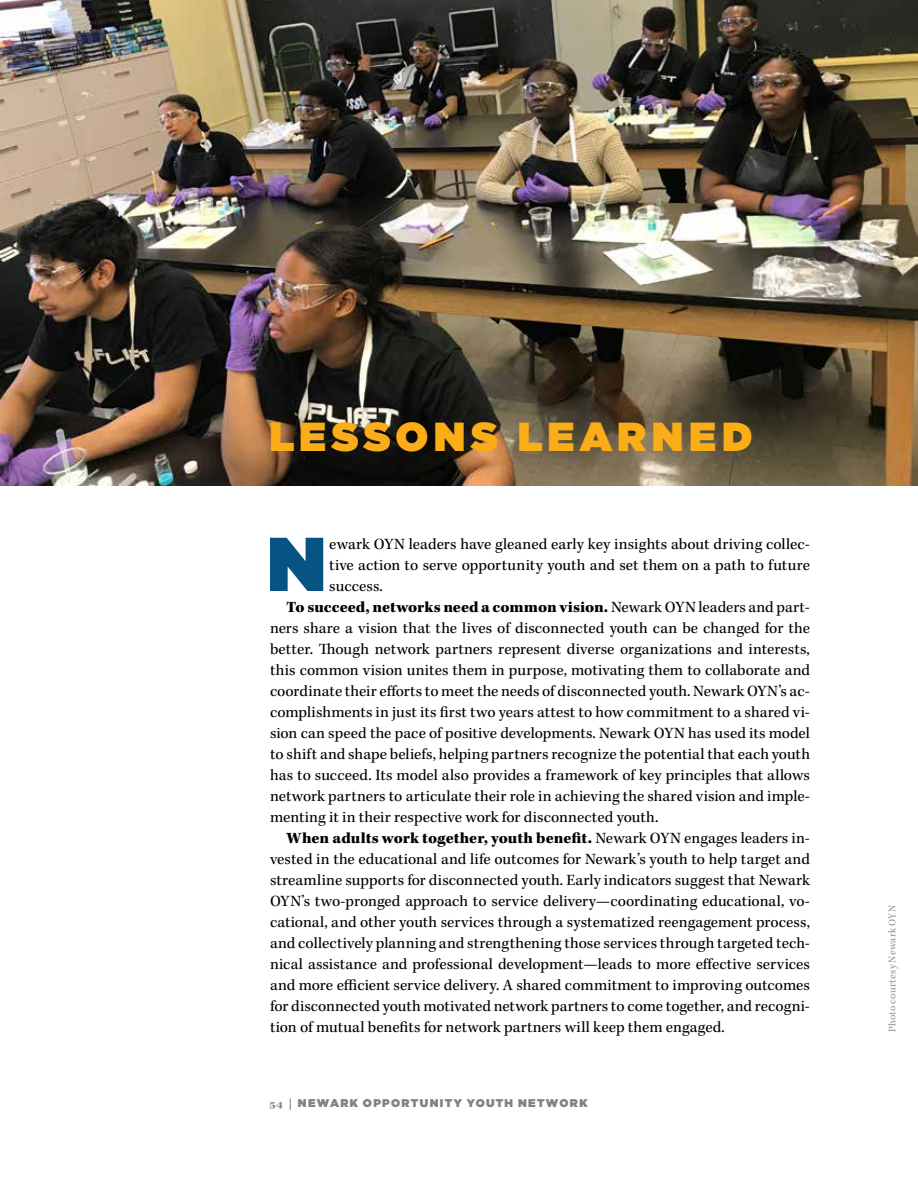
<style>
.page{position:relative;width:918px;height:1188px;background:#fff}
.page>*{position:absolute;margin:0;border:0;box-sizing:border-box;transform-origin:0 0}
.t1{font:900 76.05px "Gotham";color:#075384}
.t2{font:900 40.5px "Gotham";letter-spacing:.135em;color:#fbad18}
.t3{font:16.05px "Kepler Std";letter-spacing:.005em;color:#000}
.t4{font:900 16.05px "Kepler Std";color:#000}
.t5{font:900 11.25px "Gotham";letter-spacing:.115em;color:#808285}
.t6{font:10.5px "Kepler Std";letter-spacing:.02em;color:#939598}
.s1{font-weight:400}
.s2{font-family:"Kepler Std";font-weight:700;font-stretch:expanded}
</style>
<div class="page">
<img style="left:0;top:0;width:918px;height:486px">
<h2 class="t2" style="left:270px;top:407px;width:484px">LESSONS LEARNED</h2>
<h1 class="t1" style="left:267px;top:510px;width:61px">N</h1>
<p class="t3" style="left:329px;top:535px;width:482px">ewark OYN leaders have gleaned early key insights about driving collec-</p>
<p class="t3" style="left:329px;top:556px;width:482px">tive action to serve opportunity youth and set them on a path to future</p>
<p class="t3" style="left:329px;top:577px;width:55px">success.</p>
<p class="t4" style="left:286px;top:598px;width:525px">To succeed, networks need a common vision. <span class="s1">Newark OYN leaders and part-</span></p>
<p class="t3" style="left:270px;top:619px;width:541px">ners share a vision that the lives of disconnected youth can be changed for the</p>
<p class="t3" style="left:270px;top:640px;width:541px">better. Though network partners represent diverse organizations and interests,</p>
<p class="t3" style="left:270px;top:661px;width:542px">this common vision unites them in purpose, motivating them to collaborate and</p>
<p class="t3" style="left:270px;top:682px;width:542px">coordinate their efforts to meet the needs of disconnected youth. Newark OYN’s ac-</p>
<p class="t3" style="left:270px;top:703px;width:542px">complishments in just its first two years attest to how commitment to a shared vi-</p>
<p class="t3" style="left:270px;top:724px;width:541px">sion can speed the pace of positive developments. Newark OYN has used its model</p>
<p class="t3" style="left:270px;top:745px;width:542px">to shift and shape beliefs, helping partners recognize the potential that each youth</p>
<p class="t3" style="left:270px;top:766px;width:542px">has to succeed. Its model also provides a framework of key principles that allows</p>
<p class="t3" style="left:270px;top:787px;width:542px">network partners to articulate their role in achieving the shared vision and imple-</p>
<p class="t3" style="left:270px;top:808px;width:390px">menting it in their respective work for disconnected youth.</p>
<p class="t4" style="left:286px;top:829px;width:525px">When adults work together, youth benefit. <span class="s1">Newark OYN engages leaders in-</span></p>
<p class="t3" style="left:270px;top:850px;width:541px">vested in the educational and life outcomes for Newark’s youth to help target and</p>
<p class="t3" style="left:270px;top:871px;width:542px">streamline supports for disconnected youth. Early indicators suggest that Newark</p>
<p class="t3" style="left:270px;top:892px;width:542px">OYN’s two-pronged approach to service delivery—coordinating educational, vo-</p>
<p class="t3" style="left:270px;top:913px;width:541px">cational, and other youth services through a systematized reengagement process,</p>
<p class="t3" style="left:270px;top:934px;width:542px">and collectively planning and strengthening those services through targeted tech-</p>
<p class="t3" style="left:270px;top:955px;width:542px">nical assistance and professional development—leads to more effective services</p>
<p class="t3" style="left:270px;top:976px;width:541px">and more efficient service delivery. A shared commitment to improving outcomes</p>
<p class="t3" style="left:270px;top:997px;width:542px">for disconnected youth motivated network partners to come together, and recogni-</p>
<p class="t3" style="left:270px;top:1018px;width:456px">tion of mutual benefits for network partners will keep them engaged.</p>
<p class="t5" style="left:270px;top:1095px;width:320px"><span class="s2">54 |</span> NEWARK OPPORTUNITY YOUTH NETWORK</p>
<p class="t6" style="left:886px;top:1032px;width:128px;rotate:-90deg">Photo courtesy Newark OYN</p>
</div>
